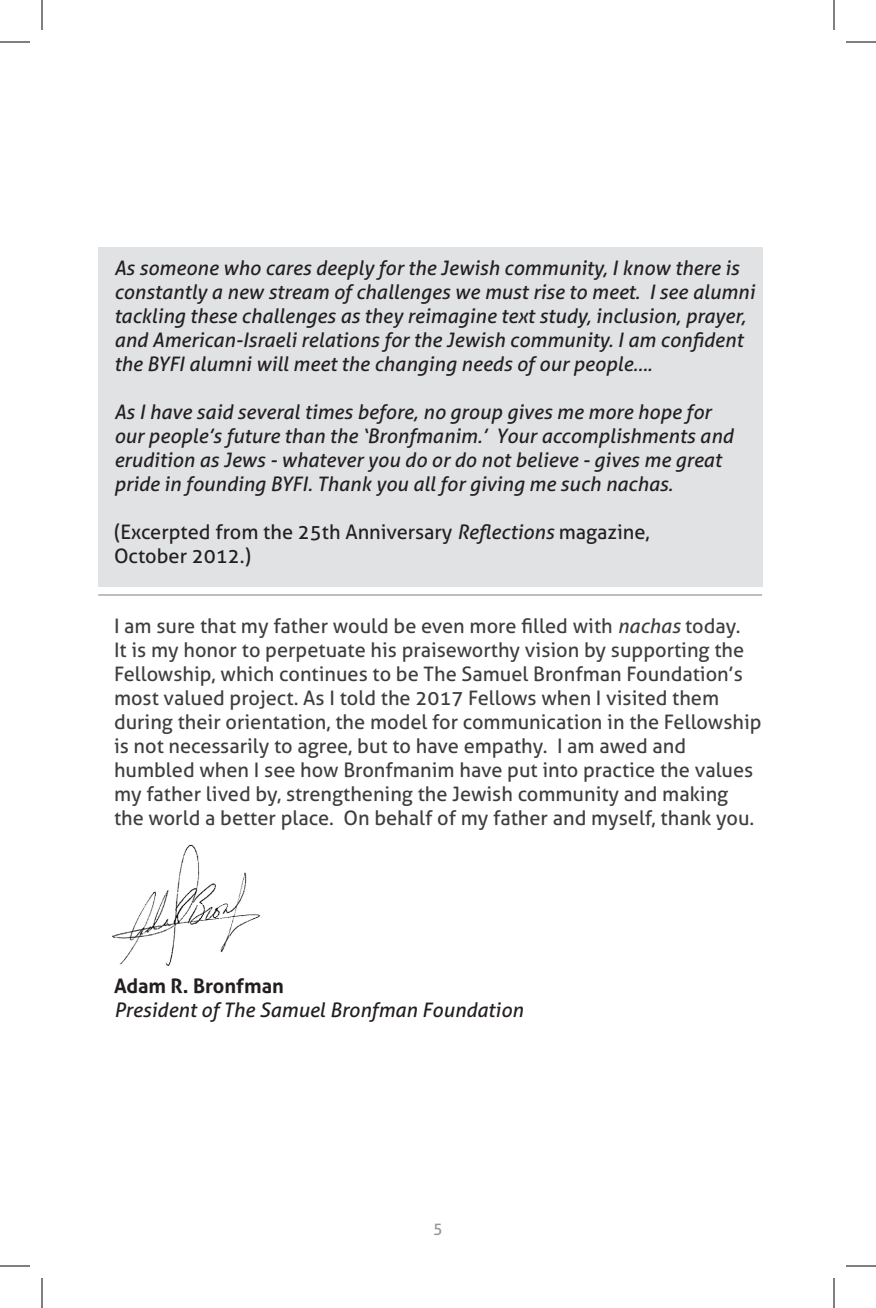
<style>
.page{position:relative;width:876px;height:1308px;background:#fff}
.page>*{position:absolute;margin:0;border:0;box-sizing:border-box;transform-origin:0 0}
.t1{font:italic 20px/24px "Aller";color:#231f20}
.t2{font:20px/24px "Aller";color:#3e3e3f}
.t3{font:20px/24px "Aller";color:#231f20}
.t4{font:16px "Aller";color:#939598}
.s1{font-style:italic}
.s2{font-weight:700;font-style:normal}
</style>
<div class="page">
<div style="left:98px;top:248px;width:665px;height:339px;background:#e1e2e4"></div>
<hr style="left:98px;top:594px;width:664px;height:2px;background:#bcbdc0">
<img style="left:112px;top:844px;width:148px;height:122px">
<hr style="left:0;top:42px;width:30px;height:1px;background:#000">
<hr style="left:846px;top:42px;width:30px;height:1px;background:#000">
<hr style="left:0;top:1266px;width:30px;height:1px;background:#000">
<hr style="left:846px;top:1266px;width:30px;height:1px;background:#000">
<hr style="left:42px;top:0;width:1px;height:30px;background:#000">
<hr style="left:42px;top:1278px;width:1px;height:30px;background:#000">
<hr style="left:834px;top:0;width:1px;height:30px;background:#000">
<hr style="left:834px;top:1278px;width:1px;height:30px;background:#000">
<p class="t1" style="left:114px;top:256px;width:642px">As someone who cares deeply for the Jewish community, I know there is constantly a new stream of challenges we must rise to meet. I see alumni tackling these challenges as they reimagine text study, inclusion, prayer, and American-Israeli relations for the Jewish community. I am confident the BYFI alumni will meet the changing needs of our people….</p>
<p class="t1" style="left:114px;top:400px;width:621px">As I have said several times before, no group gives me more hope for our people’s future than the ‘Bronfmanim.’ Your accomplishments and erudition as Jews - whatever you do or do not believe - gives me great pride in founding BYFI. Thank you all for giving me such nachas.</p>
<p class="t3" style="left:114px;top:520px;width:537px">(Excerpted from the 25th Anniversary <span class="s1">Reflections</span> magazine,<br>October 2012.)</p>
<p class="t2" style="left:114px;top:614px;width:649px">I am sure that my father would be even more filled with <span class="s1">nachas</span> today.<br>It is my honor to perpetuate his praiseworthy vision by supporting the Fellowship, which continues to be The Samuel Bronfman Foundation’s most valued project. As I told the 2017 Fellows when I visited them during their orientation, the model for communication in the Fellowship is not necessarily to agree, but to have empathy. I am awed and humbled when I see how Bronfmanim have put into practice the values my father lived by, strengthening the Jewish community and making the world a better place. On behalf of my father and myself, thank you.</p>
<p class="t1" style="left:114px;top:974px;width:411px"><span class="s2">Adam R. Bronfman<br></span>President of The Samuel Bronfman Foundation</p>
<p class="t4" style="left:433px;top:1219px;width:11px">5</p>
</div>
